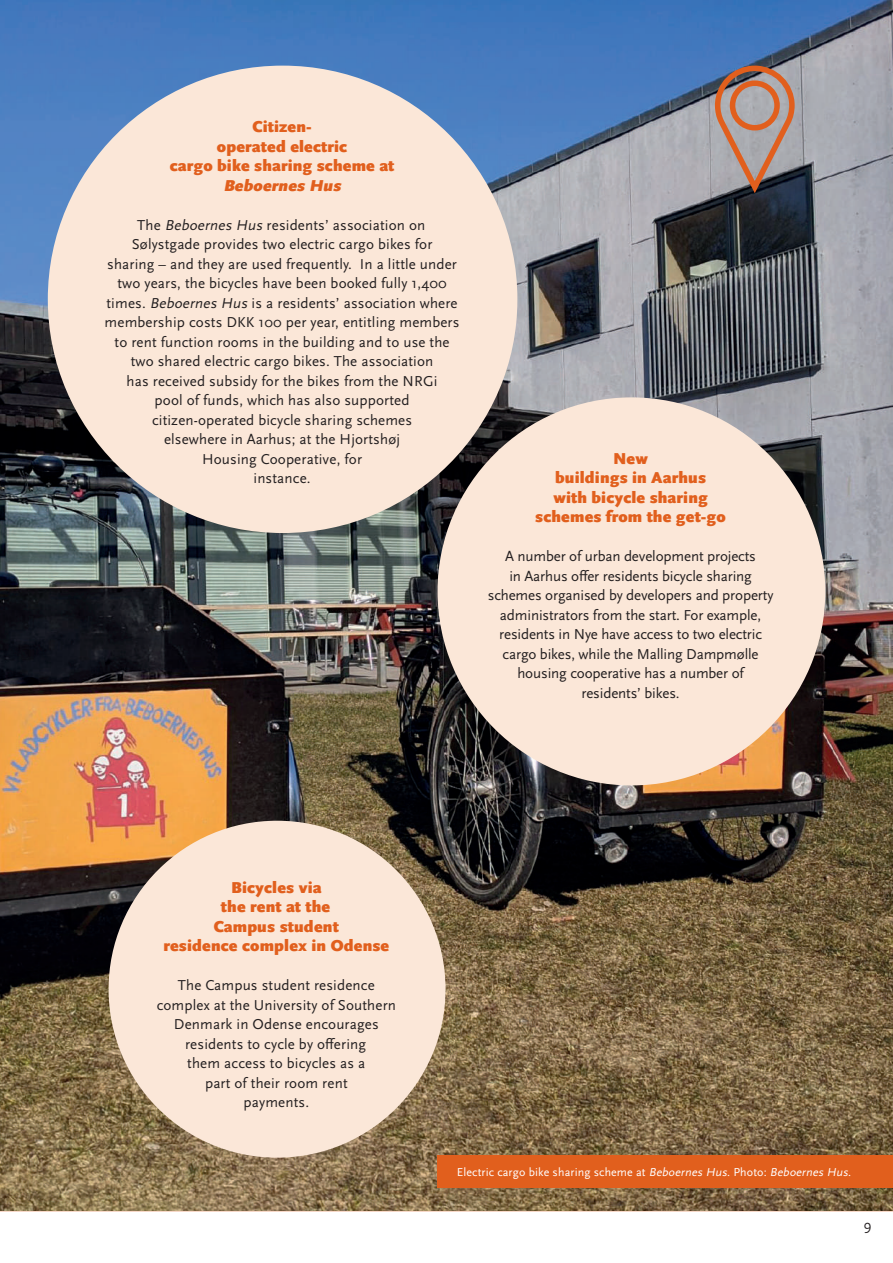
<style>
.page{position:relative;width:893px;height:1263px;background:#fff}
.page>*{position:absolute;margin:0;border:0;box-sizing:border-box;transform-origin:0 0}
.t1{font:900 16.5px/19.5px "Scala Sans OT";letter-spacing:.01em;color:#e15f1d;text-align:center}
.t2{font:italic 900 16.5px "Scala Sans OT";color:#e15f1d}
.t3{font:15px/19.5px "Scala Sans OT";letter-spacing:.01em;color:#231f20;text-align:center}
.t4{font:15px/19.5px "Scala Sans OT";letter-spacing:-.01em;color:#231f20;text-align:center}
.t5{font:12px "Scala Sans OT";letter-spacing:.01em;color:#fff}
.s1{font-style:italic}
</style>
<div class="page">
<img style="left:0;top:0;width:893px;height:1211px">
<div style="left:438px;top:1155px;width:455px;height:33px;background:#e15f1d"></div>
<svg style="left:712px;top:63px;width:86px;height:147px;background:#937f7a"></svg>
<div style="left:48px;top:66px;width:469px;height:467px;background:#fbe7d8;border-radius:50%"></div>
<div style="left:438px;top:397px;width:387px;height:388px;background:#fbe7d8;border-radius:50%"></div>
<div style="left:109px;top:821px;width:336px;height:337px;background:#fbe7d8;border-radius:50%"></div>
<p class="t1" style="left:170px;top:117px;width:226px">Citizen-<br>operated electric<br>cargo bike sharing scheme at</p>
<p class="t2" style="left:223px;top:176px;width:122px">Beboernes Hus</p>
<p class="t3" style="left:105px;top:215px;width:356px">The <span class="s1">Beboernes Hus</span> residents’ association on Sølystgade provides two electric cargo bikes for<br>sharing – and they are used frequently. In a little under two years, the bicycles have been booked fully 1,400 times. <span class="s1">Beboernes Hus</span> is a residents’ association where membership costs DKK 100 per year, entitling members to rent function rooms in the building and to use the two shared electric cargo bikes. The association<br>has received subsidy for the bikes from the NRGi<br>pool of funds, which has also supported citizen-operated bicycle sharing schemes<br>elsewhere in Aarhus; at the Hjortshøj<br>Housing Cooperative, for<br>instance.</p>
<p class="t1" style="left:535px;top:449px;width:192px">New<br>buildings in Aarhus<br>with bicycle sharing schemes from the get-go</p>
<p class="t4" style="left:488px;top:547px;width:287px">A number of urban development projects<br>in Aarhus offer residents bicycle sharing schemes organised by developers and property administrators from the start. For example, residents in Nye have access to two electric cargo bikes, while the Malling Dampmølle housing cooperative has a number of residents’ bikes.</p>
<p class="t1" style="left:163px;top:878px;width:227px">Bicycles via<br>the rent at the<br>Campus student<br>residence complex in Odense</p>
<p class="t3" style="left:157px;top:976px;width:241px">The Campus student residence complex at the University of Southern<br>Denmark in Odense encourages residents to cycle by offering<br>them access to bicycles as a<br>part of their room rent<br>payments.</p>
<p class="t5" style="left:457px;top:1165px;width:396px">Electric cargo bike sharing scheme at <span class="s1">Beboernes Hus</span>. Photo: <span class="s1">Beboernes Hus</span>.</p>
<p class="t3" style="left:863px;top:1215px;width:10px">9</p>
</div>
